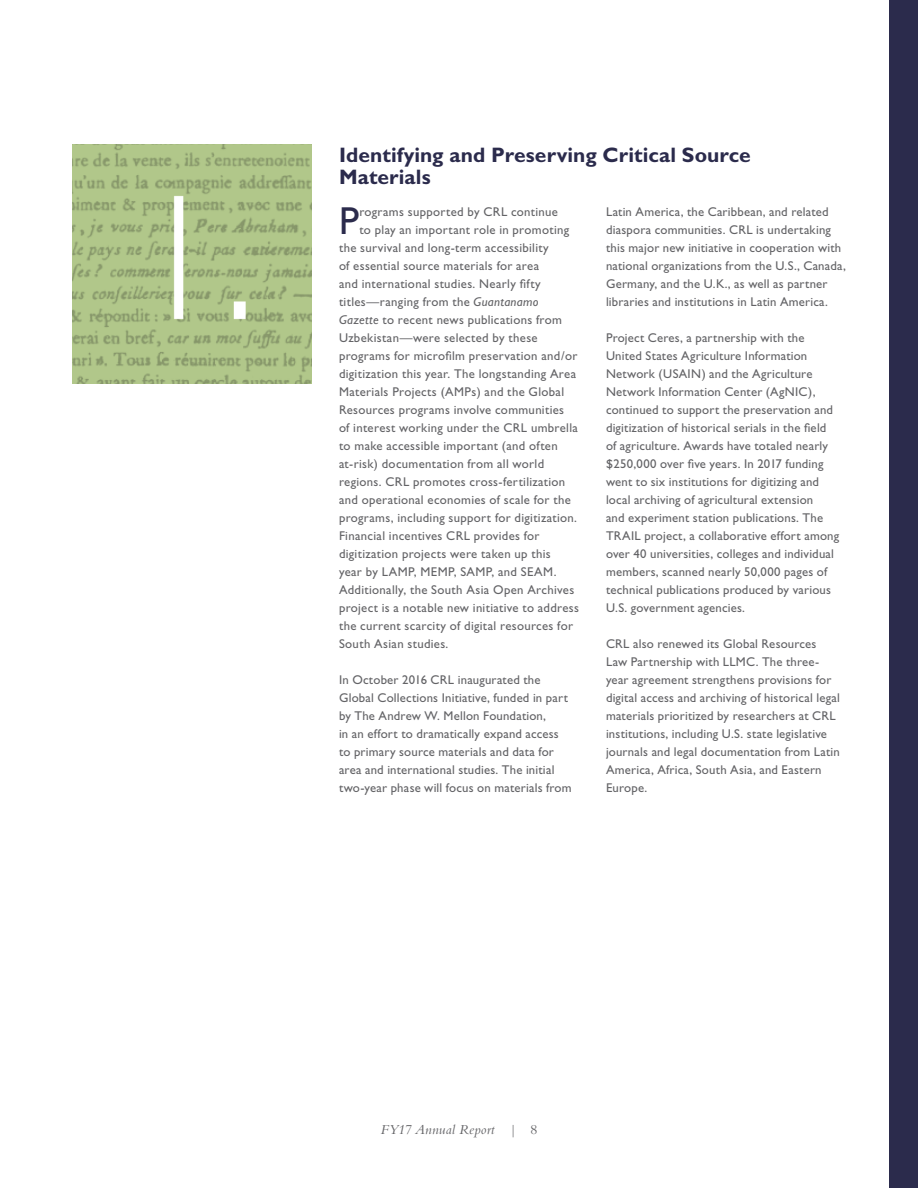
<style>
.page{position:relative;width:918px;height:1188px;background:#fff}
.page>*{position:absolute;margin:0;border:0;box-sizing:border-box;transform-origin:0 0}
.t1{font:39.15px "Gill Sans";color:#2b2b4c}
.t2{font:700 21px/22.5px "Gill Sans";letter-spacing:.005em;color:#2b2b4c}
.t3{font:italic 14.25px "Bembo";letter-spacing:.01em;color:#636366}
.t4{font:12.75px/18px "Gill Sans";letter-spacing:.02em;color:#636366}
.s1{font-style:italic}
.s2{font-style:normal}
</style>
<div class="page">
<div style="left:890px;top:0;width:28px;height:1188px;background:#2b2b4c"></div>
<img style="left:72px;top:144px;width:240px;height:240px">
<h2 class="t2" style="left:339px;top:144px;width:413px">Identifying and Preserving Critical Source<br>Materials</h2>
<h1 class="t1" style="left:339px;top:198px;width:21px">P</h1>
<p class="t4" style="left:359px;top:203px;width:200px">rograms supported by CRL continue</p>
<p class="t4" style="left:359px;top:221px;width:211px">to play an important role in promoting</p>
<p class="t4" style="left:339px;top:239px;width:211px">the survival and long-term accessibility</p>
<p class="t4" style="left:339px;top:257px;width:202px">of essential source materials for area</p>
<p class="t4" style="left:339px;top:275px;width:203px">and international studies. Nearly fifty</p>
<p class="t4" style="left:339px;top:293px;width:201px">titles—ranging from the <span class="s1">Guantanamo</span></p>
<p class="t4" style="left:339px;top:311px;width:224px"><span class="s1">Gazette</span> to recent news publications from</p>
<p class="t4" style="left:339px;top:329px;width:200px">Uzbekistan—were selected by these</p>
<p class="t4" style="left:339px;top:347px;width:240px">programs for microfilm preservation and/or</p>
<p class="t4" style="left:339px;top:365px;width:239px">digitization this year. The longstanding Area</p>
<p class="t4" style="left:339px;top:383px;width:227px">Materials Projects (AMPs) and the Global</p>
<p class="t4" style="left:339px;top:401px;width:227px">Resources programs involve communities</p>
<p class="t4" style="left:339px;top:419px;width:241px">of interest working under the CRL umbrella</p>
<p class="t4" style="left:339px;top:437px;width:220px">to make accessible important (and often</p>
<p class="t4" style="left:339px;top:455px;width:207px">at-risk) documentation from all world</p>
<p class="t4" style="left:339px;top:473px;width:228px">regions. CRL promotes cross-fertilization</p>
<p class="t4" style="left:339px;top:491px;width:233px">and operational economies of scale for the</p>
<p class="t4" style="left:339px;top:509px;width:240px">programs, including support for digitization.</p>
<p class="t4" style="left:339px;top:527px;width:202px">Financial incentives CRL provides for</p>
<p class="t4" style="left:339px;top:545px;width:213px">digitization projects were taken up this</p>
<p class="t4" style="left:339px;top:563px;width:219px">year by LAMP, MEMP, SAMP, and SEAM.</p>
<p class="t4" style="left:339px;top:581px;width:237px">Additionally, the South Asia Open Archives</p>
<p class="t4" style="left:339px;top:599px;width:242px">project is a notable new initiative to address</p>
<p class="t4" style="left:339px;top:617px;width:236px">the current scarcity of digital resources for</p>
<p class="t4" style="left:339px;top:635px;width:111px">South Asian studies.</p>
<p class="t4" style="left:339px;top:671px;width:234px">In October 2016 CRL inaugurated the Global Collections Initiative, funded in part by The Andrew W. Mellon Foundation,<br>in an effort to dramatically expand access to primary source materials and data for area and international studies. The initial two-year phase will focus on materials from</p>
<p class="t4" style="left:606px;top:203px;width:241px">Latin America, the Caribbean, and related diaspora communities. CRL is undertaking this major new initiative in cooperation with national organizations from the U.S., Canada, Germany, and the U.K., as well as partner libraries and institutions in Latin America.</p>
<p class="t4" style="left:606px;top:329px;width:235px">Project Ceres, a partnership with the United States Agriculture Information Network (USAIN) and the Agriculture Network Information Center (AgNIC), continued to support the preservation and digitization of historical serials in the field of agriculture. Awards have totaled nearly $250,000 over five years. In 2017 funding went to six institutions for digitizing and local archiving of agricultural extension<br>and experiment station publications. The TRAIL project, a collaborative effort among over 40 universities, colleges and individual members, scanned nearly 50,000 pages of technical publications produced by various U.S. government agencies.</p>
<p class="t4" style="left:606px;top:635px;width:235px">CRL also renewed its Global Resources Law Partnership with LLMC. The three&shy;year agreement strengthens provisions for digital access and archiving of historical legal materials prioritized by researchers at CRL institutions, including U.S. state legislative journals and legal documentation from Latin America, Africa, South Asia, and Eastern Europe.</p>
<p class="t3" style="left:381px;top:1121px;width:158px">FY17 Annual Report | <span class="s2">8</span></p>
</div>
